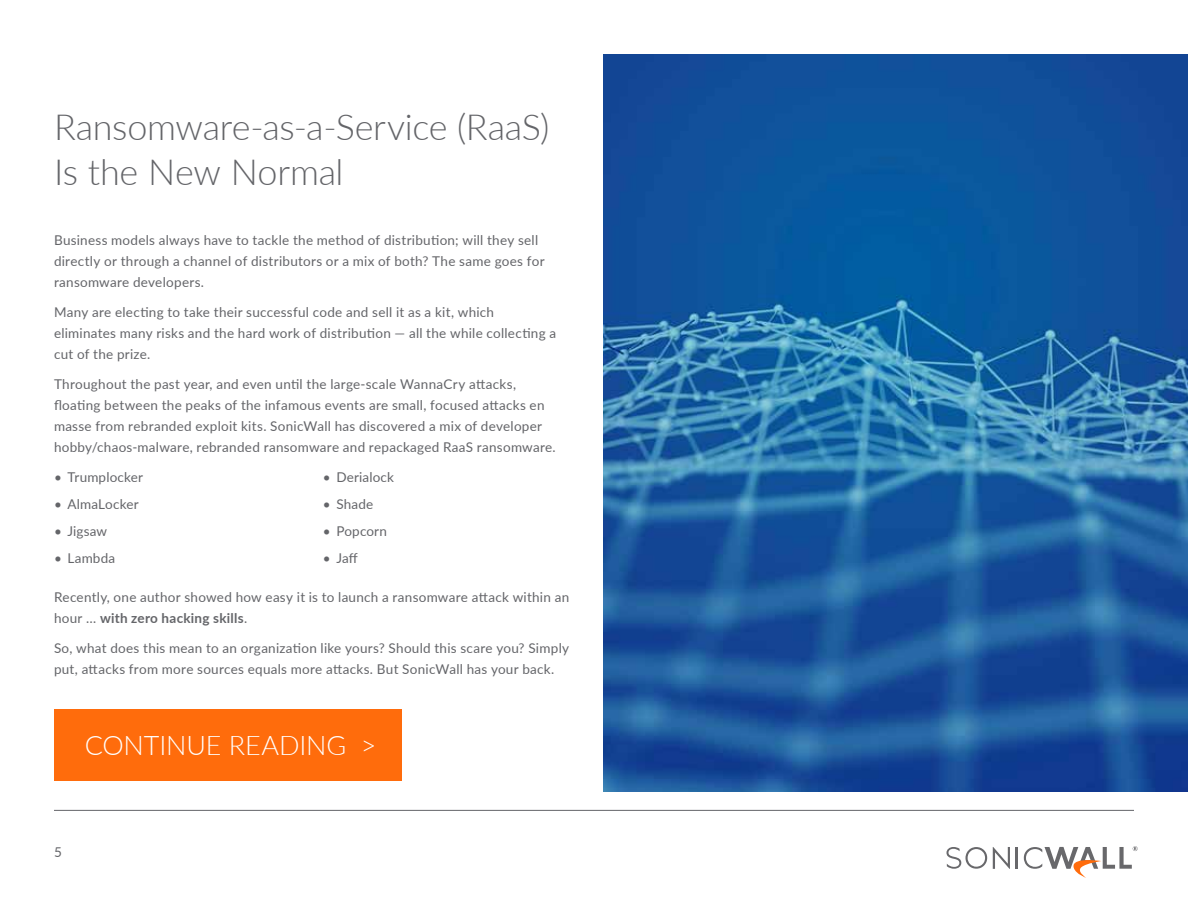
<style>
.page{position:relative;width:1188px;height:918px;background:#fff}
.page>*{position:absolute;margin:0;border:0;box-sizing:border-box;transform-origin:0 0}
.t1{font:300 36px/45px "Lato";letter-spacing:-.01em;color:#646569}
.t2{font:300 27px "Lato";letter-spacing:-.01em;color:#fff}
.t3{font:13.5px/21px "Lato";letter-spacing:.02em;color:#646569}
.s1{font-weight:700}
</style>
<div class="page">
<hr style="left:54px;top:810px;width:1080px;height:1px;background:#646569">
<svg style="left:993px;top:847px;width:17px;height:22px"></svg>
<hr style="left:1016px;top:847px;width:2px;height:22px;background:#68686b">
<svg style="left:946px;top:847px;width:41px;height:22px"></svg>
<svg style="left:1024px;top:846px;width:114px;height:32px"></svg>
<div style="left:54px;top:710px;width:348px;height:72px;background:#ff6c0c"></div>
<img style="left:604px;top:55px;width:584px;height:736px">
<h1 class="t1" style="left:54px;top:103px;width:497px">Ransomware-as-a-Service (RaaS)<br>Is the New Normal</h1>
<p class="t3" style="left:54px;top:229px;width:492px">Business models always have to tackle the method of distribution; will they sell directly or through a channel of distributors or a mix of both? The same goes for ransomware developers.</p>
<p class="t3" style="left:54px;top:301px;width:504px">Many are electing to take their successful code and sell it as a kit, which eliminates many risks and the hard work of distribution — all the while collecting a cut of the prize.</p>
<p class="t3" style="left:54px;top:373px;width:503px">Throughout the past year, and even until the large-scale WannaCry attacks, floating between the peaks of the infamous events are small, focused attacks en masse from rebranded exploit kits. SonicWall has discovered a mix of developer hobby/chaos-malware, rebranded ransomware and repackaged RaaS ransomware.</p>
<p class="t3" style="left:54px;top:466px;width:91px">• Trumplocker</p>
<p class="t3" style="left:54px;top:493px;width:86px">• AlmaLocker</p>
<p class="t3" style="left:54px;top:520px;width:55px">• Jigsaw</p>
<p class="t3" style="left:54px;top:547px;width:63px">• Lambda</p>
<p class="t3" style="left:323px;top:466px;width:73px">• Derialock</p>
<p class="t3" style="left:323px;top:493px;width:52px">• Shade</p>
<p class="t3" style="left:323px;top:520px;width:66px">• Popcorn</p>
<p class="t3" style="left:323px;top:547px;width:36px">• Jaff</p>
<p class="t3" style="left:54px;top:586px;width:517px">Recently, one author showed how easy it is to launch a ransomware attack within an hour … <span class="s1">with zero hacking skills</span>.</p>
<p class="t3" style="left:54px;top:637px;width:517px">So, what does this mean to an organization like yours? Should this scare you? Simply put, attacks from more sources equals more attacks. But SonicWall has your back.</p>
<h2 class="t2" style="left:85px;top:726px;width:37px">CONT</h2>
<h2 class="t2" style="left:159px;top:726px;width:219px">INU E READING &gt;</h2>
<p class="t3" style="left:54px;top:841px;width:9px">5</p>
</div>
